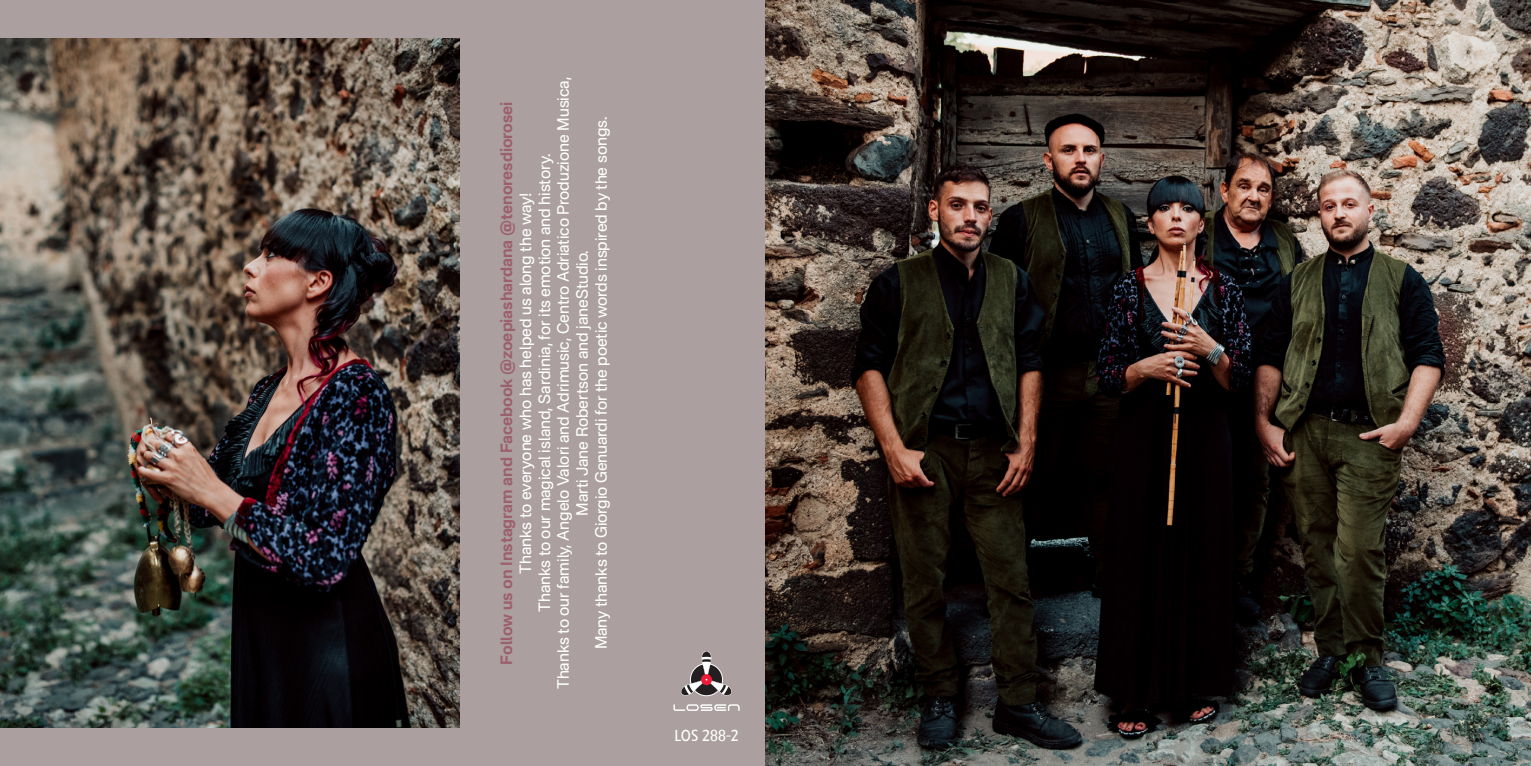
<style>
.page{position:relative;width:1531px;height:766px;background:#fff}
.page>*{position:absolute;margin:0;border:0;box-sizing:border-box;transform-origin:0 0}
.t1{font:15.75px "Nacelle";letter-spacing:-.005em;color:#fff}
.t2{font:700 15.75px "Nacelle";letter-spacing:-.005em;color:#9c606c}
.t3{font:15.75px "Linotype Veto";color:#fff}
</style>
<div class="page">
<div style="left:0;top:0;width:765px;height:765px;background:#ab9f9f"></div>
<img style="left:765px;top:0;width:766px;height:765px">
<svg style="left:673px;top:704px;width:67px;height:6px"></svg>
<svg style="left:681px;top:651px;width:51px;height:45px"></svg>
<img style="left:0;top:38px;width:460px;height:689px">
<p class="t1" style="left:553px;top:689px;width:613px;rotate:-90deg">Thanks to our family, Angelo Valori and Adrimusic, Centro Adriatico Produzione Musica,</p>
<p class="t2" style="left:497px;top:664px;width:564px;rotate:-90deg">Follow us on Instagram and Facebook @zoepiashardana @tenoresdiorosei</p>
<p class="t1" style="left:591px;top:649px;width:534px;rotate:-90deg">Many thanks to Giorgio Genuardi for the poetic words inspired by the songs.</p>
<p class="t1" style="left:535px;top:612px;width:459px;rotate:-90deg">Thanks to our magical island, Sardinia, for its emotion and history.</p>
<p class="t1" style="left:516px;top:573px;width:383px;rotate:-90deg">Thanks to everyone who has helped us along the way!</p>
<p class="t1" style="left:572px;top:515px;width:267px;rotate:-90deg">Marti Jane Robertson and janeStudio.</p>
<p class="t3" style="left:674px;top:726px;width:66px">LOS 288-2</p>
</div>
